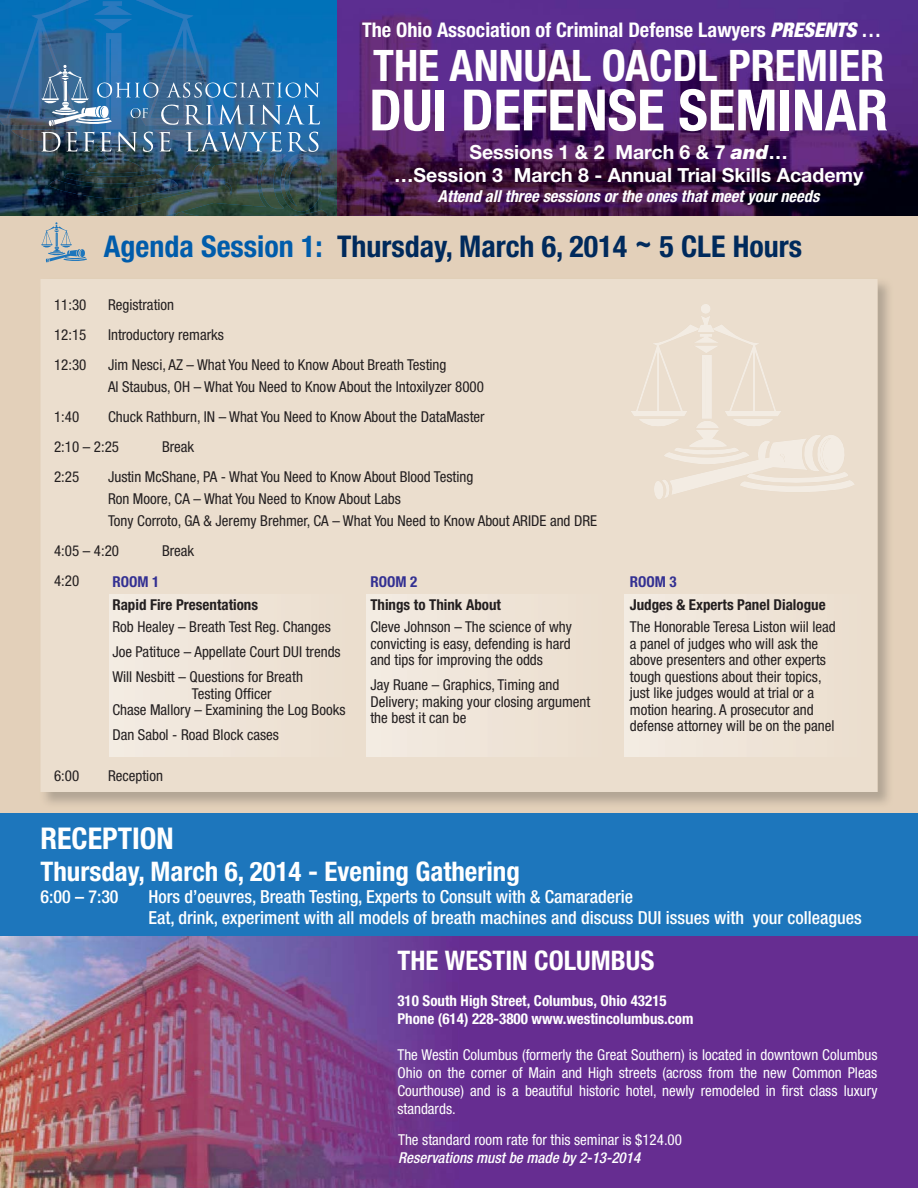
<style>
.page{position:relative;width:918px;height:1188px;background:#fff}
.page>*{position:absolute;margin:0;border:0;box-sizing:border-box;transform-origin:0 0}
.t1{font:700 condensed 57px "Helvetica Neue";color:#fff}
.t2{font:700 condensed 43.5px "Helvetica Neue";color:#fff}
.t3{font:700 condensed 30px "Helvetica Neue";color:#002a5c}
.t4{font:700 condensed 30px "Helvetica Neue";color:#fff}
.t5{font:700 condensed 27px "Helvetica Neue";color:#fff}
.t6{font:700 condensed 20.25px "Helvetica Neue";color:#fff}
.t7{font:700 19.5px/23.4px "Helvetica Neue";color:#fff;text-align:center}
.t8{font:500 condensed 18px/21.6px "Helvetica Neue";color:#fff}
.t9{font:italic 700 condensed 16.5px "Helvetica Neue";color:#fff}
.t10{font:condensed 15px/16.5px "Helvetica Neue";color:#231f20}
.t11{font:condensed 15px/18px "Helvetica Neue";color:#fff;text-align:justify}
.t12{font:700 condensed 15px/18px "Helvetica Neue";color:#fff}
.t13{font:700 condensed 15px "Helvetica Neue";color:#231f20}
.t14{font:italic 500 condensed 15px "Helvetica Neue";color:#fff}
.t15{font:700 condensed 15px "Helvetica Neue";color:#333092}
.s1{font-weight:900;font-style:italic}
.s2{color:#005cab}
</style>
<div class="page">
<img style="left:0;top:0;width:918px;height:216px">
<img style="left:260px;top:154px;width:20px;height:55px">
<img style="left:94px;top:1px;width:38px;height:14px">
<img style="left:94px;top:19px;width:38px;height:12px">
<img style="left:0;top:0;width:91px;height:126px">
<img style="left:11px;top:130px;width:30px;height:11px">
<img style="left:85px;top:152px;width:60px;height:21px">
<img style="left:133px;top:0;width:94px;height:65px">
<img style="left:64px;top:173px;width:23px;height:6px">
<img style="left:266px;top:210px;width:61px;height:6px">
<img style="left:48px;top:179px;width:39px;height:20px">
<img style="left:87px;top:159px;width:179px;height:57px">
<img style="left:280px;top:154px;width:43px;height:58px">
<svg style="left:224px;top:183px;width:8px;height:12px"></svg>
<img style="left:106px;top:33px;width:15px;height:32px">
<svg style="left:41px;top:65px;width:279px;height:87px;background:#4d7da6"></svg>
<div style="left:0;top:216px;width:918px;height:972px;background:#e3d0ba"></div>
<svg style="left:41px;top:222px;width:46px;height:40px"></svg>
<div style="left:0;top:813px;width:918px;height:124px;background:#1d76bc"></div>
<div style="left:0;top:937px;width:918px;height:251px;background:#662d91"></div>
<img style="left:0;top:937px;width:434px;height:251px">
<div style="left:40px;top:279px;width:838px;height:513px;background:#ebdece"></div>
<div style="left:109px;top:594px;width:241px;height:162px;background:#f0e5d9"></div>
<div style="left:366px;top:594px;width:240px;height:162px;background:#f0e5d9"></div>
<div style="left:624px;top:594px;width:241px;height:162px;background:#f0e5d9"></div>
<svg style="left:630px;top:304px;width:225px;height:196px;background:#ece0d2"></svg>
<hr style="left:704px;top:359px;width:1px;height:56px;background:#f3ece3">
<h3 class="t6" style="left:362px;top:23px;width:521px">The Ohio Association of Criminal Defense Lawyers <span class="s1">PRESENTS</span> …</h3>
<h2 class="t2" style="left:373px;top:50px;width:513px">THE ANNUAL OACDL PREMIER</h2>
<h1 class="t1" style="left:369px;top:90px;width:521px">DUI DEFENSE SEMINAR</h1>
<h3 class="t7" style="left:394px;top:142px;width:471px">Sessions 1 &amp; 2 March 6 &amp; 7 <span class="s1">and</span>…<br>…Session 3 March 8 - Annual Trial Skills Academy</h3>
<p class="t9" style="left:438px;top:190px;width:383px">Attend all three sessions or the ones that meet your needs</p>
<h3 class="t3" style="left:104px;top:235px;width:700px"><span class="s2">Agenda Session 1:</span> Thursday, March 6, 2014 ~ 5 CLE Hours</h3>
<p class="t10" style="left:54px;top:298px;width:34px">11:30</p>
<p class="t10" style="left:108px;top:298px;width:68px">Registration</p>
<p class="t10" style="left:54px;top:328px;width:34px">12:15</p>
<p class="t10" style="left:108px;top:328px;width:118px">Introductory remarks</p>
<p class="t10" style="left:54px;top:358px;width:34px">12:30</p>
<p class="t10" style="left:108px;top:355px;width:378px;line-height:21.9px">Jim Nesci, AZ – What You Need to Know About Breath Testing<br>Al Staubus, OH – What You Need to Know About the Intoxilyzer 8000</p>
<p class="t10" style="left:54px;top:410px;width:27px">1:40</p>
<p class="t10" style="left:54px;top:403px;width:432px;line-height:30px;text-indent:54px">Chuck Rathburn, IN – What You Need to Know About the DataMaster<br>2:10 – 2:25</p>
<p class="t10" style="left:162px;top:440px;width:34px">Break</p>
<p class="t10" style="left:54px;top:470px;width:27px">2:25</p>
<p class="t10" style="left:108px;top:467px;width:491px;line-height:21.9px">Justin McShane, PA - What You Need to Know About Blood Testing<br>Ron Moore, CA – What You Need to Know About Labs<br>Tony Corroto, GA &amp; Jeremy Brehmer, CA – What You Need to Know About ARIDE and DRE</p>
<p class="t10" style="left:54px;top:544px;width:67px">4:05 – 4:20</p>
<p class="t10" style="left:162px;top:544px;width:34px">Break</p>
<p class="t10" style="left:54px;top:574px;width:27px">4:20</p>
<p class="t15" style="left:112px;top:576px;width:48px">ROOM 1</p>
<p class="t13" style="left:112px;top:599px;width:147px">Rapid Fire Presentations</p>
<p class="t10" style="left:112px;top:615px;width:230px;line-height:25.2px">Rob Healey – Breath Test Reg. Changes<br>Joe Patituce – Appellate Court DUI trends<br>Will Nesbitt – Questions for Breath</p>
<p class="t10" style="left:112px;top:687px;width:235px;text-align:center">Testing Officer<br>Chase Mallory – Examining the Log Books</p>
<p class="t10" style="left:112px;top:728px;width:168px">Dan Sabol - Road Block cases</p>
<p class="t15" style="left:370px;top:576px;width:48px">ROOM 2</p>
<p class="t13" style="left:370px;top:599px;width:132px">Things to Think About</p>
<p class="t10" style="left:370px;top:620px;width:203px;text-align:justify">Cleve Johnson – The science of why convicting is easy, defending is hard and tips for improving the odds</p>
<p class="t10" style="left:370px;top:678px;width:222px">Jay Ruane – Graphics, Timing and<br>Delivery; making your closing argument the best it can be</p>
<p class="t10" style="left:54px;top:769px;width:27px">6:00</p>
<p class="t10" style="left:108px;top:769px;width:56px">Reception</p>
<p class="t15" style="left:630px;top:576px;width:48px">ROOM 3</p>
<p class="t13" style="left:630px;top:599px;width:197px">Judges &amp; Experts Panel Dialogue</p>
<p class="t10" style="left:630px;top:620px;width:207px">The Honorable Teresa Liston wiil lead a panel of judges who will ask the above presenters and other experts tough questions about their topics, just like judges would at trial or a motion hearing. A prosecutor and defense attorney will be on the panel</p>
<h3 class="t4" style="left:40px;top:827px;width:135px">RECEPTION</h3>
<h3 class="t5" style="left:40px;top:862px;width:481px">Thursday, March 6, 2014 - Evening Gathering</h3>
<p class="t8" style="left:40px;top:887px;width:80px">6:00 – 7:30</p>
<p class="t8" style="left:148px;top:887px;width:715px">Hors d’oeuvres, Breath Testing, Experts to Consult with &amp; Camaraderie<br>Eat, drink, experiment with all models of breath machines and discuss DUI issues with your colleagues</p>
<h3 class="t5" style="left:397px;top:951px;width:258px">THE WESTIN COLUMBUS</h3>
<p class="t12" style="left:397px;top:993px;width:297px">310 South High Street, Columbus, Ohio 43215<br>Phone (614) 228-3800 www.westincolumbus.com</p>
<p class="t11" style="left:397px;top:1047px;width:482px">The Westin Columbus (formerly the Great Southern) is located in downtown Columbus Ohio on the corner of Main and High streets (across from the new Common Pleas Courthouse) and is a beautiful historic hotel, newly remodeled in first class luxury standards.</p>
<p class="t11" style="left:398px;top:1132px;width:285px">The standard room rate for this seminar is $124.00</p>
<p class="t14" style="left:398px;top:1152px;width:244px">Reservations must be made by 2-13-2014</p>
</div>
